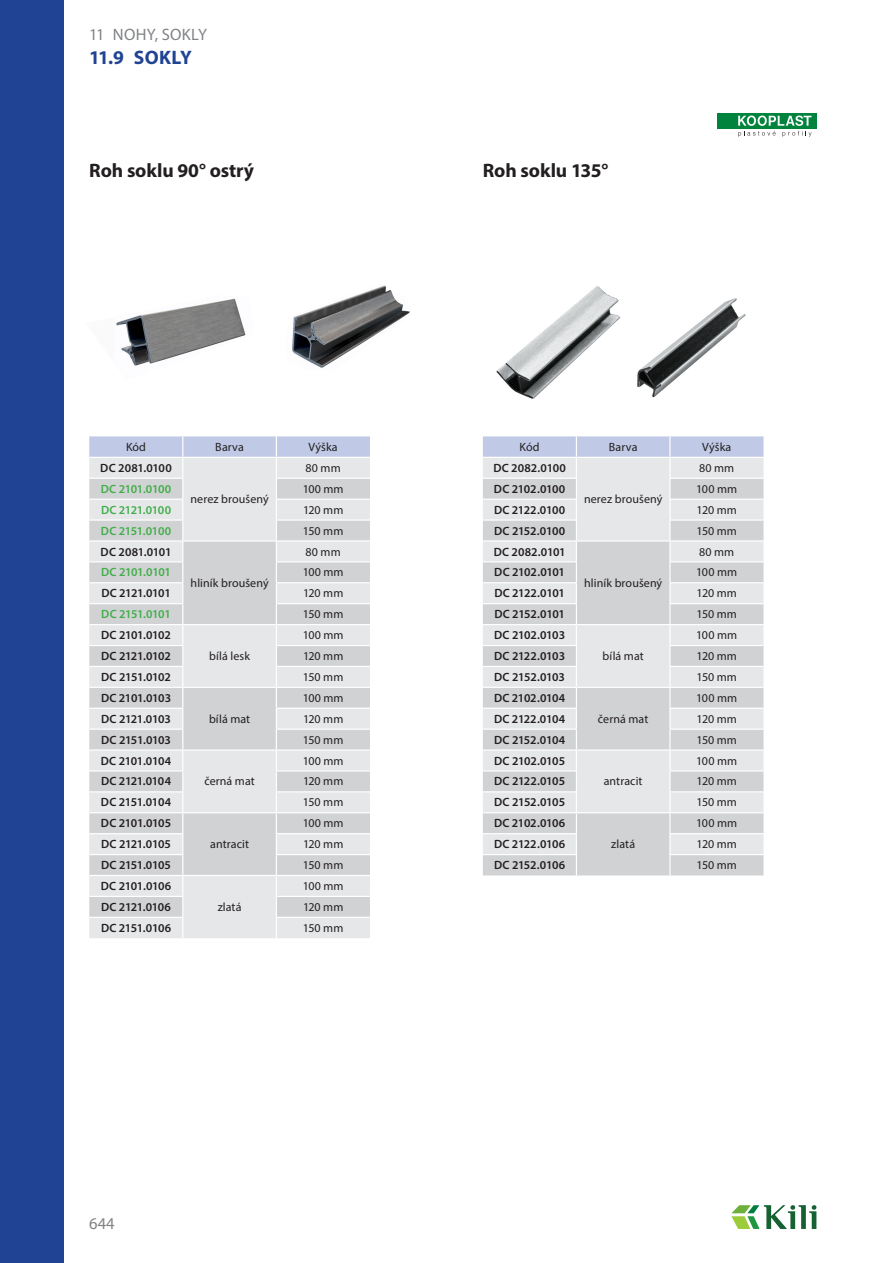
<style>
.page{position:relative;width:893px;height:1263px;background:#fff}
.page>*{position:absolute;margin:0;border:0;box-sizing:border-box;transform-origin:0 0}
.Nadpis___nazev_zbozi{font:700 19.5px "Myriad Pro";letter-spacing:-.005em;color:#231f20}
.t1{font:700 19.5px "Myriad Pro";letter-spacing:.015em;color:#204493}
.t2{font:16.5px "Myriad Pro";letter-spacing:.015em;color:#808285}
.Tabulka___kod_zbozi{font:600 12px "Myriad Pro";letter-spacing:-.03em;color:#231f20}
.Tabulka___polozky{font:12px "Myriad Pro";letter-spacing:.005em;color:#231f20}
.Tabulka_-_kod_zboží{font:600 12px "Myriad Pro";letter-spacing:-.035em;color:#40ae49}
.Tabulka___kod_zbozi-2{font:600 12px "Myriad Pro";letter-spacing:.005em;color:#231f20}
.Tabulka___kod_zbozi-3{font:600 12px "Myriad Pro";color:#231f20}
</style>
<div class="page">
<div style="left:0;top:0;width:64px;height:1263px;background:#204493"></div>
<img style="left:292px;top:285px;width:118px;height:83px">
<img style="left:637px;top:298px;width:109px;height:100px">
<img style="left:496px;top:286px;width:125px;height:113px">
<img style="left:116px;top:298px;width:130px;height:68px">
<svg style="left:89px;top:436px;width:281px;height:502px;background:#dcdee1"></svg>
<svg style="left:483px;top:436px;width:280px;height:439px;background:#dbdde0"></svg>
<hr style="left:669px;top:854px;width:94px;height:1px;background:#fff">
<hr style="left:669px;top:855px;width:2px;height:20px;background:#fff">
<svg style="left:731px;top:1205px;width:85px;height:24px"></svg>
<div style="left:717px;top:113px;width:99px;height:16px;background:#00843d"></div>
<svg style="left:738px;top:116px;width:73px;height:21px"></svg>
<h2 class="t2" style="left:89px;top:25px;width:119px">11 NOHY, SOKLY</h2>
<h1 class="t1" style="left:89px;top:44px;width:104px">11.9 SOKLY</h1>
<p class="Nadpis___nazev_zbozi" style="left:89px;top:158px;width:166px">Roh soklu 90° ostrý</p>
<p class="Nadpis___nazev_zbozi" style="left:483px;top:158px;width:127px">Roh soklu 135°</p>
<p class="Tabulka___polozky" style="left:126px;top:439px;width:22px">Kód</p>
<p class="Tabulka___polozky" style="left:215px;top:439px;width:30px">Barva</p>
<p class="Tabulka___polozky" style="left:309px;top:439px;width:31px">Výška</p>
<p class="Tabulka___kod_zbozi-2" style="left:100px;top:460px;width:73px">DC 2081.0100</p>
<p class="Tabulka___polozky" style="left:190px;top:492px;width:80px">nerez broušený</p>
<p class="Tabulka___polozky" style="left:306px;top:460px;width:37px">80 mm</p>
<p class="Tabulka_-_kod_zboží" style="left:101px;top:481px;width:72px">DC 2101.0100</p>
<p class="Tabulka___polozky" style="left:303px;top:481px;width:42px">100 mm</p>
<p class="Tabulka_-_kod_zboží" style="left:101px;top:502px;width:72px">DC 2121.0100</p>
<p class="Tabulka___polozky" style="left:303px;top:502px;width:42px">120 mm</p>
<p class="Tabulka_-_kod_zboží" style="left:101px;top:523px;width:72px">DC 2151.0100</p>
<p class="Tabulka___polozky" style="left:303px;top:523px;width:42px">150 mm</p>
<p class="Tabulka___kod_zbozi" style="left:101px;top:544px;width:72px">DC 2081.0101</p>
<p class="Tabulka___polozky" style="left:191px;top:575px;width:80px">hliník broušený</p>
<p class="Tabulka___polozky" style="left:306px;top:544px;width:37px">80 mm</p>
<p class="Tabulka_-_kod_zboží" style="left:101px;top:565px;width:71px">DC 2101.0101</p>
<p class="Tabulka___polozky" style="left:303px;top:565px;width:42px">100 mm</p>
<p class="Tabulka___kod_zbozi" style="left:101px;top:586px;width:71px">DC 2121.0101</p>
<p class="Tabulka___polozky" style="left:303px;top:586px;width:42px">120 mm</p>
<p class="Tabulka_-_kod_zboží" style="left:101px;top:606px;width:71px">DC 2151.0101</p>
<p class="Tabulka___polozky" style="left:303px;top:607px;width:42px">150 mm</p>
<p class="Tabulka___kod_zbozi" style="left:101px;top:627px;width:71px">DC 2101.0102</p>
<p class="Tabulka___polozky" style="left:209px;top:649px;width:42px">bílá lesk</p>
<p class="Tabulka___polozky" style="left:303px;top:628px;width:42px">100 mm</p>
<p class="Tabulka___kod_zbozi" style="left:101px;top:648px;width:71px">DC 2121.0102</p>
<p class="Tabulka___polozky" style="left:303px;top:649px;width:42px">120 mm</p>
<p class="Tabulka___kod_zbozi" style="left:101px;top:669px;width:71px">DC 2151.0102</p>
<p class="Tabulka___polozky" style="left:303px;top:669px;width:42px">150 mm</p>
<p class="Tabulka___kod_zbozi" style="left:101px;top:690px;width:72px">DC 2101.0103</p>
<p class="Tabulka___polozky" style="left:209px;top:711px;width:43px">bílá mat</p>
<p class="Tabulka___polozky" style="left:303px;top:690px;width:42px">100 mm</p>
<p class="Tabulka___kod_zbozi" style="left:101px;top:711px;width:71px">DC 2121.0103</p>
<p class="Tabulka___polozky" style="left:303px;top:711px;width:42px">120 mm</p>
<p class="Tabulka___kod_zbozi" style="left:101px;top:732px;width:71px">DC 2151.0103</p>
<p class="Tabulka___polozky" style="left:303px;top:732px;width:42px">150 mm</p>
<p class="Tabulka___kod_zbozi" style="left:101px;top:753px;width:72px">DC 2101.0104</p>
<p class="Tabulka___polozky" style="left:204px;top:774px;width:52px">černá mat</p>
<p class="Tabulka___polozky" style="left:303px;top:753px;width:42px">100 mm</p>
<p class="Tabulka___kod_zbozi" style="left:101px;top:774px;width:72px">DC 2121.0104</p>
<p class="Tabulka___polozky" style="left:303px;top:774px;width:42px">120 mm</p>
<p class="Tabulka___kod_zbozi" style="left:101px;top:795px;width:72px">DC 2151.0104</p>
<p class="Tabulka___polozky" style="left:303px;top:795px;width:42px">150 mm</p>
<p class="Tabulka___kod_zbozi" style="left:101px;top:816px;width:72px">DC 2101.0105</p>
<p class="Tabulka___polozky" style="left:210px;top:837px;width:40px">antracit</p>
<p class="Tabulka___polozky" style="left:303px;top:816px;width:42px">100 mm</p>
<p class="Tabulka___kod_zbozi" style="left:101px;top:836px;width:71px">DC 2121.0105</p>
<p class="Tabulka___polozky" style="left:303px;top:837px;width:42px">120 mm</p>
<p class="Tabulka___kod_zbozi" style="left:101px;top:857px;width:71px">DC 2151.0105</p>
<p class="Tabulka___polozky" style="left:303px;top:858px;width:42px">150 mm</p>
<p class="Tabulka___kod_zbozi" style="left:101px;top:878px;width:72px">DC 2101.0106</p>
<p class="Tabulka___polozky" style="left:218px;top:899px;width:25px">zlatá</p>
<p class="Tabulka___polozky" style="left:303px;top:878px;width:42px">100 mm</p>
<p class="Tabulka___kod_zbozi" style="left:101px;top:899px;width:72px">DC 2121.0106</p>
<p class="Tabulka___polozky" style="left:303px;top:899px;width:42px">120 mm</p>
<p class="Tabulka___kod_zbozi" style="left:101px;top:920px;width:72px">DC 2151.0106</p>
<p class="Tabulka___polozky" style="left:303px;top:920px;width:42px">150 mm</p>
<p class="Tabulka___polozky" style="left:520px;top:439px;width:22px">Kód</p>
<p class="Tabulka___polozky" style="left:609px;top:439px;width:30px">Barva</p>
<p class="Tabulka___polozky" style="left:702px;top:439px;width:31px">Výška</p>
<p class="Tabulka___kod_zbozi-2" style="left:493px;top:460px;width:74px">DC 2082.0100</p>
<p class="Tabulka___polozky" style="left:584px;top:492px;width:80px">nerez broušený</p>
<p class="Tabulka___polozky" style="left:699px;top:460px;width:37px">80 mm</p>
<p class="Tabulka___kod_zbozi" style="left:494px;top:481px;width:73px">DC 2102.0100</p>
<p class="Tabulka___polozky" style="left:696px;top:481px;width:42px">100 mm</p>
<p class="Tabulka___kod_zbozi" style="left:494px;top:502px;width:73px">DC 2122.0100</p>
<p class="Tabulka___polozky" style="left:697px;top:502px;width:42px">120 mm</p>
<p class="Tabulka___kod_zbozi" style="left:494px;top:523px;width:73px">DC 2152.0100</p>
<p class="Tabulka___polozky" style="left:696px;top:523px;width:42px">150 mm</p>
<p class="Tabulka___kod_zbozi-3" style="left:494px;top:544px;width:73px">DC 2082.0101</p>
<p class="Tabulka___polozky" style="left:584px;top:575px;width:80px">hliník broušený</p>
<p class="Tabulka___polozky" style="left:699px;top:544px;width:37px">80 mm</p>
<p class="Tabulka___kod_zbozi" style="left:494px;top:565px;width:72px">DC 2102.0101</p>
<p class="Tabulka___polozky" style="left:696px;top:565px;width:42px">100 mm</p>
<p class="Tabulka___kod_zbozi" style="left:494px;top:586px;width:72px">DC 2122.0101</p>
<p class="Tabulka___polozky" style="left:697px;top:586px;width:42px">120 mm</p>
<p class="Tabulka___kod_zbozi" style="left:494px;top:606px;width:72px">DC 2152.0101</p>
<p class="Tabulka___polozky" style="left:696px;top:607px;width:42px">150 mm</p>
<p class="Tabulka___kod_zbozi" style="left:494px;top:627px;width:72px">DC 2102.0103</p>
<p class="Tabulka___polozky" style="left:603px;top:649px;width:43px">bílá mat</p>
<p class="Tabulka___polozky" style="left:696px;top:628px;width:42px">100 mm</p>
<p class="Tabulka___kod_zbozi" style="left:494px;top:648px;width:72px">DC 2122.0103</p>
<p class="Tabulka___polozky" style="left:697px;top:649px;width:42px">120 mm</p>
<p class="Tabulka___kod_zbozi" style="left:494px;top:669px;width:72px">DC 2152.0103</p>
<p class="Tabulka___polozky" style="left:696px;top:669px;width:42px">150 mm</p>
<p class="Tabulka___kod_zbozi" style="left:494px;top:690px;width:73px">DC 2102.0104</p>
<p class="Tabulka___polozky" style="left:598px;top:711px;width:52px">černá mat</p>
<p class="Tabulka___polozky" style="left:696px;top:690px;width:42px">100 mm</p>
<p class="Tabulka___kod_zbozi" style="left:494px;top:711px;width:73px">DC 2122.0104</p>
<p class="Tabulka___polozky" style="left:697px;top:711px;width:42px">120 mm</p>
<p class="Tabulka___kod_zbozi" style="left:494px;top:732px;width:73px">DC 2152.0104</p>
<p class="Tabulka___polozky" style="left:696px;top:732px;width:42px">150 mm</p>
<p class="Tabulka___kod_zbozi" style="left:494px;top:753px;width:73px">DC 2102.0105</p>
<p class="Tabulka___polozky" style="left:604px;top:774px;width:40px">antracit</p>
<p class="Tabulka___polozky" style="left:696px;top:753px;width:42px">100 mm</p>
<p class="Tabulka___kod_zbozi" style="left:494px;top:774px;width:73px">DC 2122.0105</p>
<p class="Tabulka___polozky" style="left:697px;top:774px;width:42px">120 mm</p>
<p class="Tabulka___kod_zbozi" style="left:494px;top:795px;width:72px">DC 2152.0105</p>
<p class="Tabulka___polozky" style="left:696px;top:795px;width:42px">150 mm</p>
<p class="Tabulka___kod_zbozi" style="left:494px;top:816px;width:73px">DC 2102.0106</p>
<p class="Tabulka___polozky" style="left:611px;top:837px;width:25px">zlatá</p>
<p class="Tabulka___polozky" style="left:696px;top:816px;width:42px">100 mm</p>
<p class="Tabulka___kod_zbozi" style="left:494px;top:836px;width:73px">DC 2122.0106</p>
<p class="Tabulka___polozky" style="left:697px;top:837px;width:42px">120 mm</p>
<p class="Tabulka___kod_zbozi" style="left:494px;top:857px;width:73px">DC 2152.0106</p>
<p class="Tabulka___polozky" style="left:696px;top:858px;width:42px">150 mm</p>
<h2 class="t2" style="left:89px;top:1213px;width:27px">644</h2>
</div>
